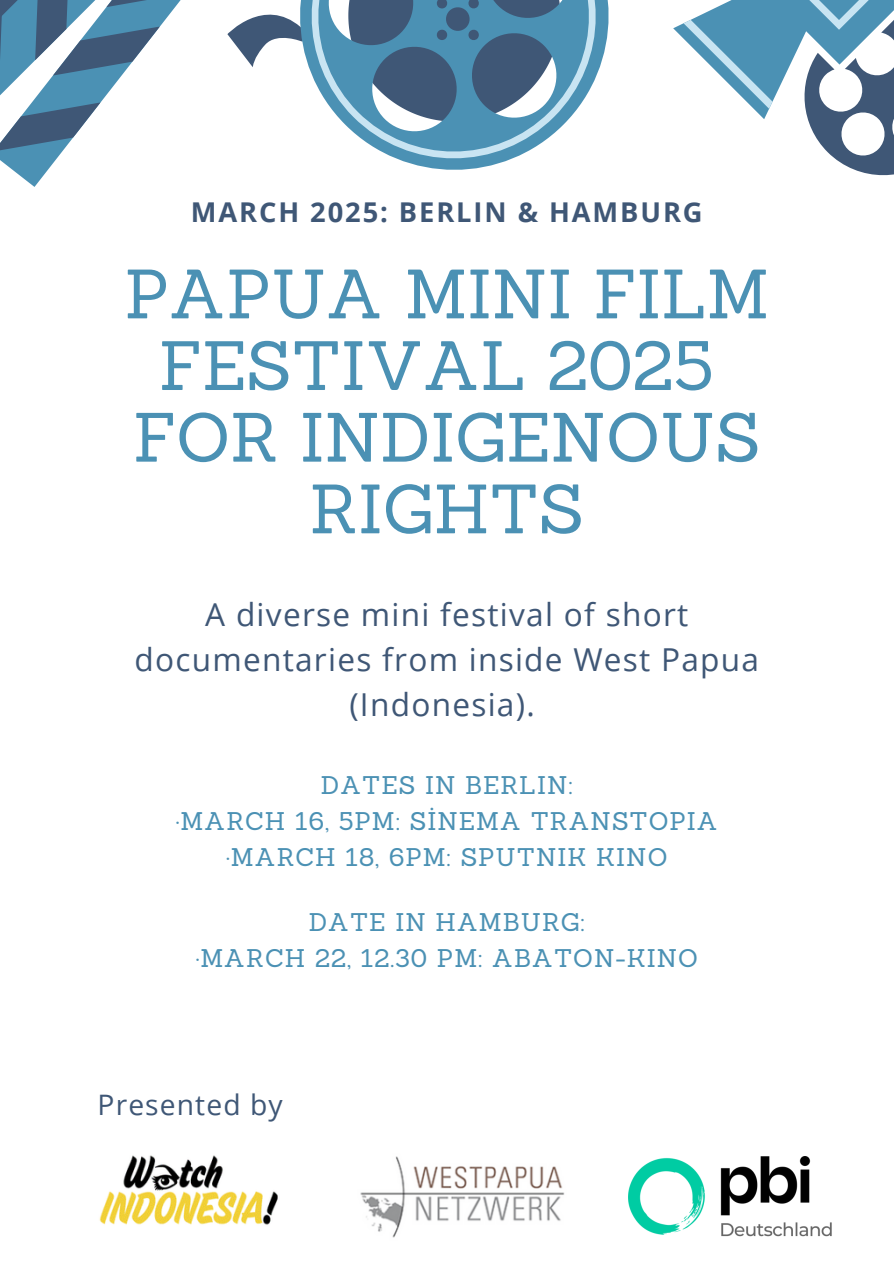
<style>
.page{position:relative;width:894px;height:1264px;background:#fff}
.page>*{position:absolute;margin:0;border:0;box-sizing:border-box;transform-origin:0 0}
.t1{font:67.95px/71.6px "Sanchez";color:#4b91b4;text-align:center}
.t2{font:31.65px/45px "Open Sans";letter-spacing:.04em;color:#3f5776;text-align:center}
.t3{font:28.2px "Open Sans";letter-spacing:.04em;color:#3f5776}
.t4{font:700 27.3px "Open Sans";letter-spacing:.07em;color:#3f5776}
.t5{font:24.9px "Sanchez";letter-spacing:.04em;color:#4b91b4}
</style>
<div class="page">
<svg style="left:673px;top:0;width:220px;height:176px"></svg>
<svg style="left:309px;top:0;width:300px;height:170px"></svg>
<svg style="left:0;top:0;width:309px;height:184px"></svg>
<img style="left:99px;top:1155px;width:179px;height:70px">
<img style="left:360px;top:1156px;width:205px;height:82px">
<img style="left:628px;top:1156px;width:204px;height:81px">
<p class="t4" style="left:191px;top:193px;width:513px">MARCH 2025: BERLIN &amp; HAMBURG</p>
<p class="t1" style="left:124px;top:258px;width:646px">PAPUA MINI FILM<br>FESTIVAL 2025<br>FOR INDIGENOUS<br>RIGHTS</p>
<p class="t2" style="left:134px;top:591px;width:626px">A diverse mini festival of short documentaries from inside West Papua (Indonesia).</p>
<h3 class="t5" style="left:321px;top:768px;width:253px">DATES IN BERLIN:</h3>
<h1 class="t5" style="left:176px;top:804px;width:543px">·MARCH 16, 5PM: SİNEMA TRANSTOPIA</h1>
<h2 class="t5" style="left:226px;top:840px;width:442px">·MARCH 18, 6PM: SPUTNIK KINO</h2>
<p class="t5" style="left:309px;top:905px;width:277px">DATE IN HAMBURG:</p>
<p class="t5" style="left:196px;top:941px;width:503px">·MARCH 22, 12.30 PM: ABATON-KINO</p>
<p class="t3" style="left:98px;top:1085px;width:187px">Presented by</p>
</div>
